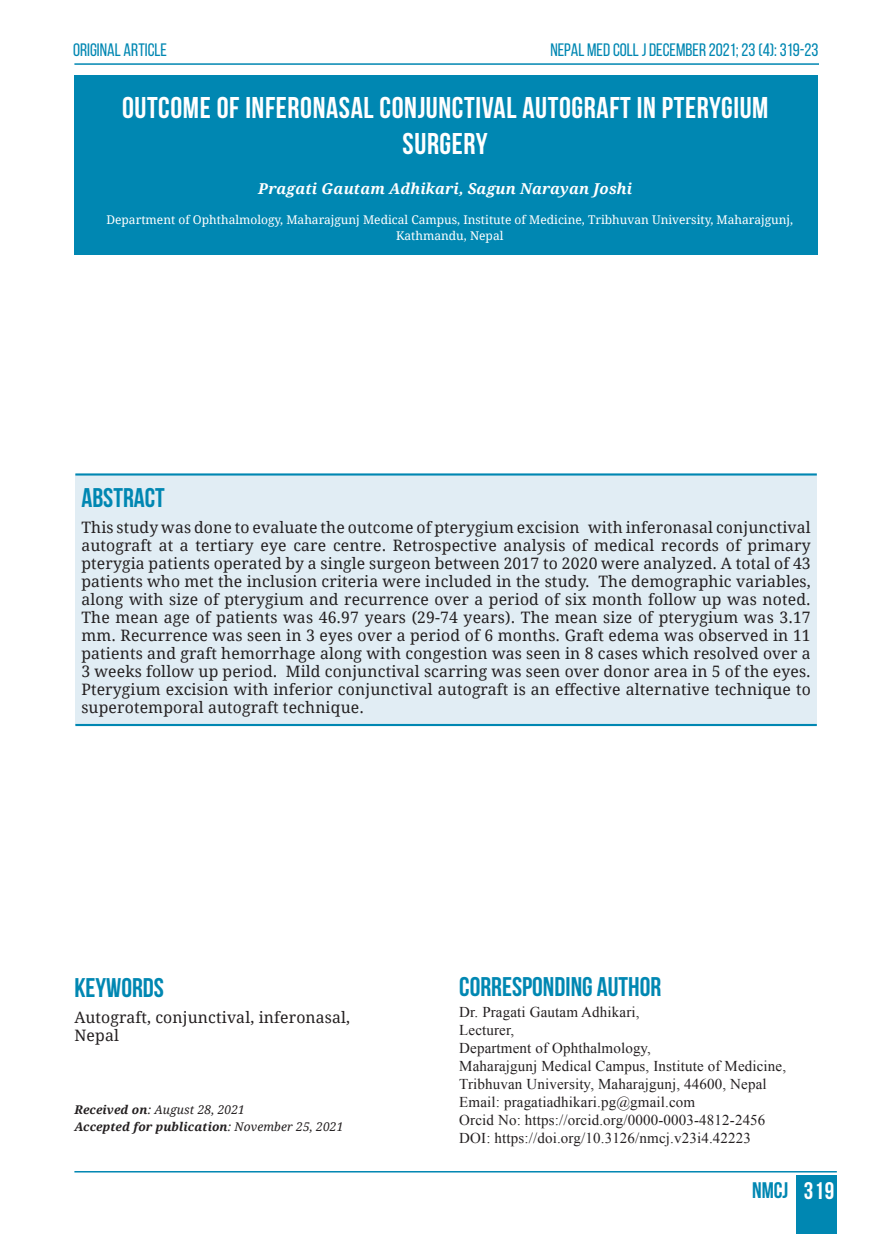
<style>
.page{position:relative;width:893px;height:1234px;background:#fff}
.page>*{position:absolute;margin:0;border:0;box-sizing:border-box;transform-origin:0 0}
.t1{font:700 30px/36px "Bebas Neue";letter-spacing:.02em;color:#fff;text-align:center}
.subhead{font:700 27px "Bebas Neue";color:#0087b2}
.t2{font:700 22.5px "Bebas Neue";color:#0087b2}
.t3{font:18px "Bebas Neue";color:#0087b2}
.MAIN_TEXT_PARA{font:15.75px/18px "Droid Serif";letter-spacing:.01em;color:#231f20;text-align:justify}
.t4{font:15px/18px "Times New Roman";letter-spacing:.01em;color:#231f20}
.MAIN_TEXT_PARA-2{font:italic 700 15px "Droid Serif";letter-spacing:.01em;color:#fff}
.t5{font:12px/16.5px "Droid Serif";color:#fff;text-align:center}
.t6{font:italic 700 12px "Droid Serif";letter-spacing:.01em;color:#231f20}
.t7{font:italic 12px "Droid Serif";letter-spacing:.01em;color:#231f20}
.s1{font-weight:700}
.s2{font-weight:400}
.s3{font-size:24px;color:#fff}
</style>
<div class="page">
<div style="left:796px;top:1174px;width:41px;height:59px;background:#0087b2"></div>
<hr style="left:74px;top:1170px;width:763px;height:2px;background:#0087b2">
<hr style="left:74px;top:63px;width:745px;height:2px;background:#0087b2">
<div style="left:74px;top:75px;width:744px;height:179px;background:#0087b2"></div>
<div style="left:75px;top:474px;width:742px;height:250px;background:#e1edf4"></div>
<hr style="left:75px;top:473px;width:742px;height:2px;background:#0087b2">
<hr style="left:75px;top:723px;width:742px;height:3px;background:#0087b2">
<p class="t3" style="left:73px;top:40px;width:95px">ORIGINAL ARTICLE</p>
<p class="t3" style="left:550px;top:40px;width:270px">NEPAL MED COLL J DECEMBER 2021; 23 (4): 319-23</p>
<p class="t1" style="left:122px;top:89px;width:648px">OUTCOME OF INFERONASAL CONJUNCTIVAL AUTOGRAFT IN PTERYGIUM<br>SURGERY</p>
<p class="MAIN_TEXT_PARA-2" style="left:258px;top:178px;width:375px">Pragati Gautam Adhikari, Sagun Narayan Joshi</p>
<p class="t5" style="left:106px;top:211px;width:688px">Department of Ophthalmology, Maharajgunj Medical Campus, Institute of Medicine, Tribhuvan University, Maharajgunj,<br>Kathmandu, Nepal</p>
<p class="subhead" style="left:81px;top:482px;width:85px">ABSTRACT</p>
<p class="MAIN_TEXT_PARA" style="left:81px;top:517px;width:731px">This study was done to evaluate the outcome of pterygium excision with inferonasal conjunctival autograft at a tertiary eye care centre. Retrospective analysis of medical records of primary pterygia patients operated by a single surgeon between 2017 to 2020 were analyzed. A total of 43 patients who met the inclusion criteria were included in the study. The demographic variables, along with size of pterygium and recurrence over a period of six month follow up was noted.<br>The mean age of patients was 46.97 years (29-74 years). The mean size of pterygium was 3.17 mm. Recurrence was seen in 3 eyes over a period of 6 months. Graft edema was observed in 11 patients and graft hemorrhage along with congestion was seen in 8 cases which resolved over a 3 weeks follow up period. Mild conjunctival scarring was seen over donor area in 5 of the eyes.<br>Pterygium excision with inferior conjunctival autograft is an effective alternative technique to superotemporal autograft technique.</p>
<p class="subhead" style="left:74px;top:972px;width:91px">KEYWORDS</p>
<p class="MAIN_TEXT_PARA" style="left:74px;top:1007px;width:277px">Autograft, conjunctival, inferonasal,<br>Nepal</p>
<p class="t7" style="left:74px;top:1101px;width:172px"><span class="s1">Received on</span>: August 28, 2021</p>
<p class="t6" style="left:74px;top:1117px;width:270px">Accepted for publication<span class="s2">: November 25, 2021</span></p>
<p class="subhead" style="left:459px;top:972px;width:204px">CORRESPONDING AUTHOR</p>
<p class="t4" style="left:459px;top:1002px;width:182px">Dr. Pragati Gautam Adhikari,</p>
<p class="t4" style="left:459px;top:1020px;width:57px">Lecturer,</p>
<p class="t4" style="left:459px;top:1038px;width:193px">Department of Ophthalmology,</p>
<p class="t4" style="left:459px;top:1056px;width:328px">Maharajgunj Medical Campus, Institute of Medicine,<br>Tribhuvan University, Maharajgunj, 44600, Nepal</p>
<p class="t4" style="left:459px;top:1092px;width:237px">Email: pragatiadhikari.pg@gmail.com</p>
<p class="t4" style="left:459px;top:1110px;width:308px">Orcid No: https://orcid.org/0000-0003-4812-2456</p>
<p class="t4" style="left:459px;top:1128px;width:293px">DOI: https://doi.org/10.3126/nmcj.v23i4.42223</p>
<h3 class="t2" style="left:752px;top:1177px;width:84px">NMCJ <span class="s3">319</span></h3>
</div>
